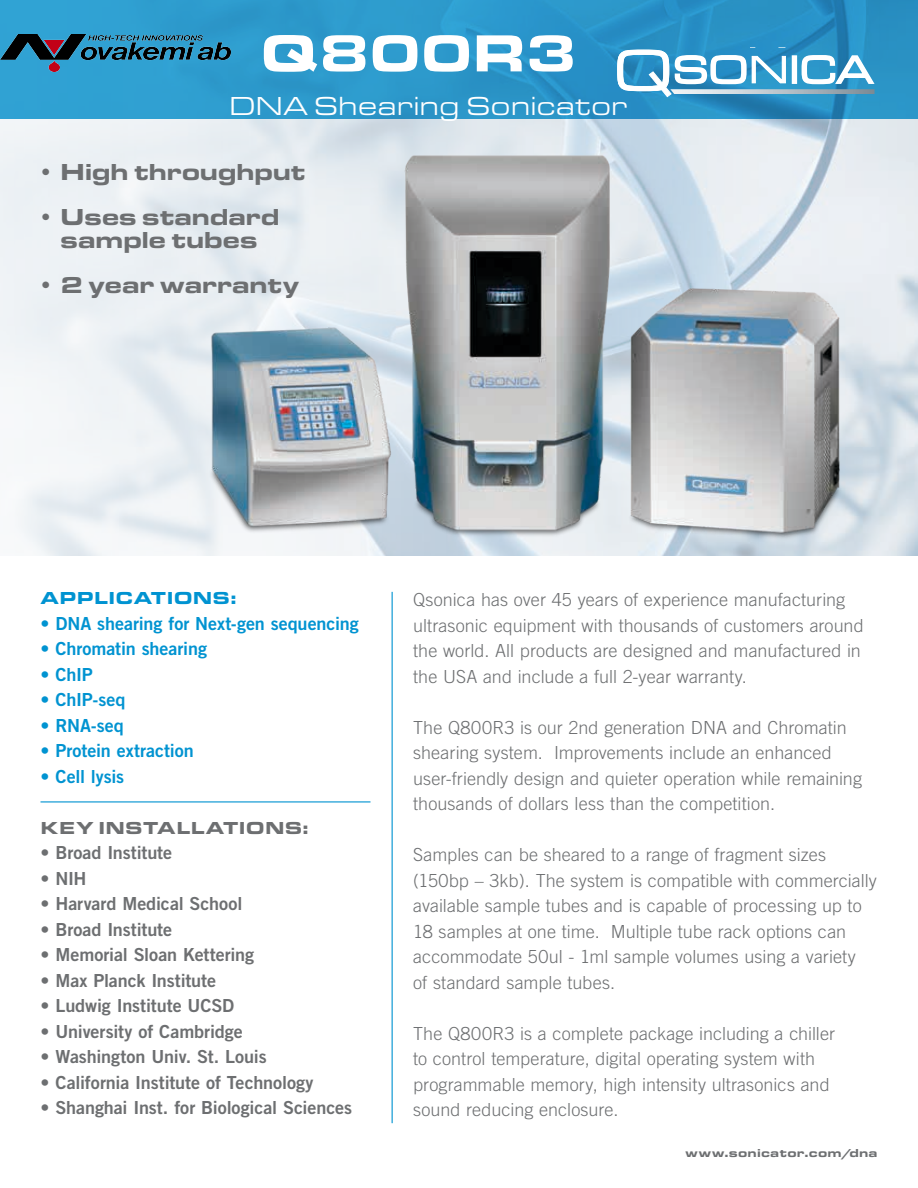
<style>
.page{position:relative;width:918px;height:1188px;background:#fff}
.page>*{position:absolute;margin:0;border:0;box-sizing:border-box;transform-origin:0 0}
.t1{font:54px "Eurostile T Blac Exte";letter-spacing:-.005em;color:#fff}
.t2{font:27px "Eurostile T Regu Exte";color:#fff}
.t3{font:24px/22.5px "Eurostile T Blac Exte";letter-spacing:-.03em;color:#6d6f71;text-align:center}
.t4{font:300 18px/25.5px "Trade Gothic";letter-spacing:.005em;color:#6d6f71}
.t5{font:18px "Trade Gothic Bold Two";letter-spacing:-.005em;color:#6d6f71}
.t6{font:18px "Trade Gothic Bold Two";letter-spacing:-.005em;color:#0093d1}
.t7{font:18px "Eurostile T Blac Exte";letter-spacing:.015em;color:#6d6f71}
.t8{font:18px "Eurostile T Blac Exte";letter-spacing:.01em;color:#0093d1}
.t9{font:12px "Eurostile T Blac Exte";letter-spacing:.015em;color:#6d6f71}
</style>
<div class="page">
<svg style="left:0;top:0;width:918px;height:119px;fill:#2c98cb"></svg>
<svg style="left:617px;top:48px;width:259px;height:50px"></svg>
<img style="left:149px;top:112px;width:759px;height:444px">
<hr style="left:392px;top:592px;width:1px;height:531px;background:#0093d1">
<hr style="left:41px;top:801px;width:330px;height:1px;background:#0093d1">
<img style="left:0;top:35px;width:230px;height:37px">
<h1 class="t1" style="left:260px;top:22px;width:318px">Q800R3</h1>
<h2 class="t2" style="left:229px;top:92px;width:400px">DNA Shearing Sonicator</h2>
<h3 class="t3" style="left:38px;top:161px;width:270px">• High throughput</h3>
<h3 class="t3" style="left:38px;top:206px;width:243px">• Uses standard sample tubes</h3>
<h3 class="t3" style="left:38px;top:273px;width:263px">• 2 year warranty</h3>
<p class="t8" style="left:41px;top:588px;width:198px">APPLICATIONS:</p>
<p class="t6" style="left:41px;top:612px;width:320px">• DNA shearing for Next-gen sequencing</p>
<p class="t6" style="left:41px;top:638px;width:168px">• Chromatin shearing</p>
<p class="t6" style="left:41px;top:663px;width:54px">• ChIP</p>
<p class="t6" style="left:41px;top:689px;width:86px">• ChIP-seq</p>
<p class="t6" style="left:41px;top:714px;width:85px">• RNA-seq</p>
<p class="t6" style="left:41px;top:740px;width:155px">• Protein extraction</p>
<p class="t6" style="left:41px;top:765px;width:85px">• Cell lysis</p>
<p class="t7" style="left:41px;top:817px;width:270px">KEY INSTALLATIONS:</p>
<p class="t5" style="left:41px;top:842px;width:133px">• Broad Institute</p>
<p class="t5" style="left:41px;top:867px;width:48px">• NIH</p>
<p class="t5" style="left:41px;top:893px;width:203px">• Harvard Medical School</p>
<p class="t5" style="left:41px;top:918px;width:133px">• Broad Institute</p>
<p class="t5" style="left:41px;top:944px;width:215px">• Memorial Sloan Kettering</p>
<p class="t5" style="left:41px;top:969px;width:177px">• Max Planck Institute</p>
<p class="t5" style="left:41px;top:995px;width:195px">• Ludwig Institute UCSD</p>
<p class="t5" style="left:41px;top:1020px;width:204px">• University of Cambridge</p>
<p class="t5" style="left:41px;top:1046px;width:228px">• Washington Univ. St. Louis</p>
<p class="t5" style="left:41px;top:1071px;width:275px">• California Institute of Technology</p>
<p class="t5" style="left:41px;top:1097px;width:313px">• Shanghai Inst. for Biological Sciences</p>
<p class="t4" style="left:413px;top:587px;width:452px">Qsonica has over 45 years of experience manufacturing ultrasonic equipment with thousands of customers around the world. All products are designed and manufactured in the USA and include a full 2-year warranty.</p>
<p class="t4" style="left:413px;top:714px;width:450px">The Q800R3 is our 2nd generation DNA and Chromatin shearing system. Improvements include an enhanced user-friendly design and quieter operation while remaining thousands of dollars less than the competition.</p>
<p class="t4" style="left:413px;top:842px;width:465px">Samples can be sheared to a range of fragment sizes (150bp – 3kb). The system is compatible with commercially available sample tubes and is capable of processing up to 18 samples at one time. Multiple tube rack options can accommodate 50ul - 1ml sample volumes using a variety<br>of standard sample tubes.</p>
<p class="t4" style="left:413px;top:1020px;width:423px">The Q800R3 is a complete package including a chiller to control temperature, digital operating system with programmable memory, high intensity ultrasonics and sound reducing enclosure.</p>
<p class="t9" style="left:685px;top:1146px;width:194px">www.sonicator.com/dna</p>
</div>
